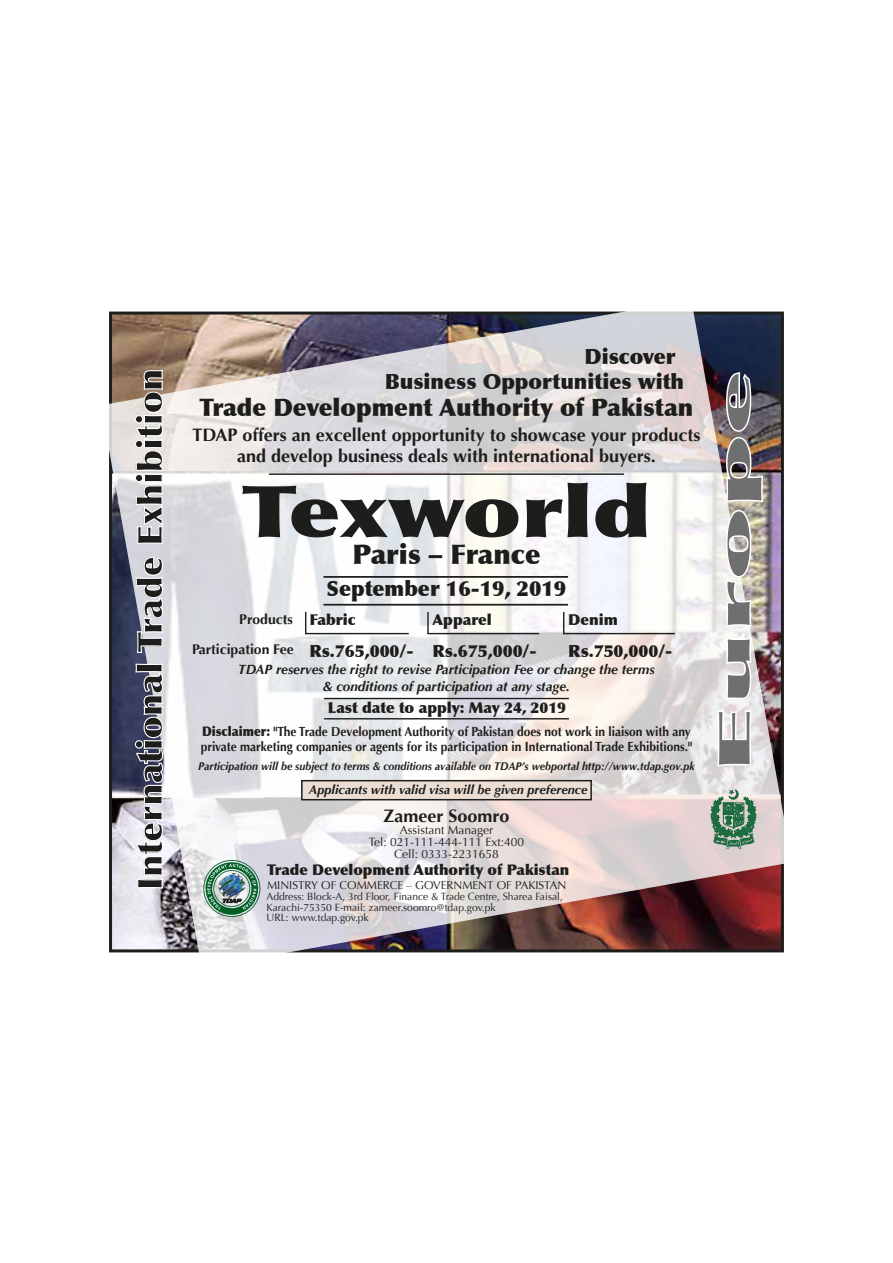
<style>
.page{position:relative;width:893px;height:1263px;background:#fff}
.page>*{position:absolute;margin:0;border:0;box-sizing:border-box;transform-origin:0 0}
.t1{font:900 72px "Optima";color:#1d1d1b;scale:1.25 1}
.t2{font:900 45px "Optima";color:#706f6f;scale:2.5 1}
.t3{font:900 34.65px "Optima";color:#1d1d1b}
.t4{font:900 27px "Optima";color:#1d1d1b}
.t5{font:900 24px "Optima";color:#1d1d1b}
.t6{font:900 21px/25.2px "Optima";color:#1d1d1b}
.t7{font:700 18px/21.6px "Optima";color:#1d1d1b;text-align:center}
.t8{font:900 16.8px "Optima";color:#1d1d1b}
.t9{font:900 15px "Optima";color:#1d1d1b}
.t10{font:900 14.7px "Optima";color:#1d1d1b}
.t11{font:700 13.95px/30.5px "Optima";color:#1d1d1b;text-align:right}
.t12{font:italic 700 13.5px/16.5px "Optima";color:#1d1d1b;text-align:center}
.t13{font:700 13.2px/15px "Optima";color:#1d1d1b;scale:.91 1}
.t14{font:italic 700 12.75px "Optima";color:#1d1d1b}
.t15{font:12px/12px "Optima";color:#1d1d1b;text-align:center}
.t16{font:11.4px "Optima";color:#1d1d1b}
.t17{font:italic 700 11.25px "Optima";color:#1d1d1b;scale:.95 1}
.t18{font:10.5px/10.5px "Optima";color:#1d1d1b}
.s1{font-weight:900}
</style>
<div class="page">
<svg style="left:109px;top:311px;width:675px;height:642px"></svg>
<hr style="left:269px;top:473px;width:355px;height:2px;background:#1d1d1b">
<svg style="left:304px;top:610px;width:106px;height:25px"></svg>
<svg style="left:427px;top:610px;width:114px;height:25px"></svg>
<svg style="left:562px;top:610px;width:114px;height:25px"></svg>
<svg style="left:134px;top:663px;width:30px;height:226px"></svg>
<svg style="left:135px;top:556px;width:29px;height:98px;background:#cfd1d9"></svg>
<svg style="left:134px;top:369px;width:30px;height:176px"></svg>
<svg style="left:717px;top:509px;width:35px;height:259px"></svg>
<img style="left:725px;top:371px;width:39px;height:132px">
<hr style="left:323px;top:576px;width:245px;height:2px;background:#1d1d1b">
<hr style="left:323px;top:604px;width:245px;height:2px;background:#1d1d1b">
<div style="left:203px;top:860px;width:57px;height:57px;border:1px solid #1c6c3f;border-radius:50%"></div>
<svg style="left:206px;top:862px;width:52px;height:53px;background:#719e85"></svg>
<img style="left:218px;top:872px;width:28px;height:27px">
<svg style="left:699px;top:784px;width:69px;height:130px;background:#a08983"></svg>
<div style="left:301px;top:780px;width:291px;height:20px;background:#edded4;border:2px solid #1d1d1b"></div>
<hr style="left:324px;top:698px;width:245px;height:1px;background:#1d1d1b">
<hr style="left:324px;top:718px;width:245px;height:1px;background:#1d1d1b">
<h3 class="t6" style="left:385px;top:344px;width:301px;text-indent:200px">Discover<br>Business Opportunities with</h3>
<h3 class="t5" style="left:200px;top:393px;width:495px">Trade Development Authority of Pakistan</h3>
<h3 class="t3" style="left:129px;top:890px;width:523px;rotate:-90deg">International Trade Exhibition</h3>
<h2 class="t2" style="left:707px;top:774px;width:163px;rotate:-90deg">Europe</h2>
<h3 class="t7" style="left:192px;top:424px;width:510px">TDAP offers an excellent opportunity to showcase your products and develop business deals with international buyers.</h3>
<h1 class="t1" style="left:242px;top:468px;width:329px">Texworld</h1>
<h3 class="t4" style="left:352px;top:538px;width:189px">Paris – France</h3>
<h3 class="t6" style="left:327px;top:576px;width:241px">September 16-19, 2019</h3>
<p class="t11" style="left:192px;top:604px;width:103px">Products<br>Participation Fee</p>
<p class="t9" style="left:309px;top:610px;width:48px">Fabric</p>
<p class="t9" style="left:568px;top:610px;width:51px">Denim</p>
<p class="t8" style="left:568px;top:640px;width:106px">Rs.750,000/-</p>
<p class="t9" style="left:432px;top:610px;width:61px">Apparel</p>
<p class="t8" style="left:432px;top:640px;width:106px">Rs.675,000/-</p>
<p class="t8" style="left:309px;top:640px;width:106px">Rs.765,000/-</p>
<p class="t12" style="left:238px;top:661px;width:418px">TDAP reserves the right to revise Participation Fee or change the terms &amp; conditions of participation at any stage.</p>
<p class="t13" style="left:201px;top:724px;width:542px"><span class="s1">Disclaimer:</span> "The Trade Development Authority of Pakistan does not work in liaison with any private marketing companies or agents for its participation in International Trade Exhibitions."</p>
<p class="t17" style="left:198px;top:759px;width:524px">Participation will be subject to terms &amp; conditions available on TDAP’s webportal http://www.tdap.gov.pk</p>
<p class="t9" style="left:328px;top:698px;width:240px">Last date to apply: May 24, 2019</p>
<p class="t14" style="left:309px;top:782px;width:280px">Applicants with valid visa will be given preference</p>
<h3 class="t7" style="left:383px;top:805px;width:128px">Zameer Soomro</h3>
<p class="t15" style="left:369px;top:824px;width:157px">Assistant Manager<br>Tel: 021-111-444-111 Ext:400<br>Cell: 0333-2231658</p>
<p class="t10" style="left:267px;top:861px;width:304px">Trade Development Authority of Pakistan</p>
<p class="t16" style="left:267px;top:878px;width:301px">MINISTRY OF COMMERCE – GOVERNMENT OF PAKISTAN</p>
<p class="t18" style="left:267px;top:891px;width:298px">Address: Block-A, 3rd Floor, Finance &amp; Trade Centre, Sharea Faisal,<br>Karachi-75350 E-mail: zameer.soomro@tdap.gov.pk<br>URL: www.tdap.gov.pk</p>
</div>
